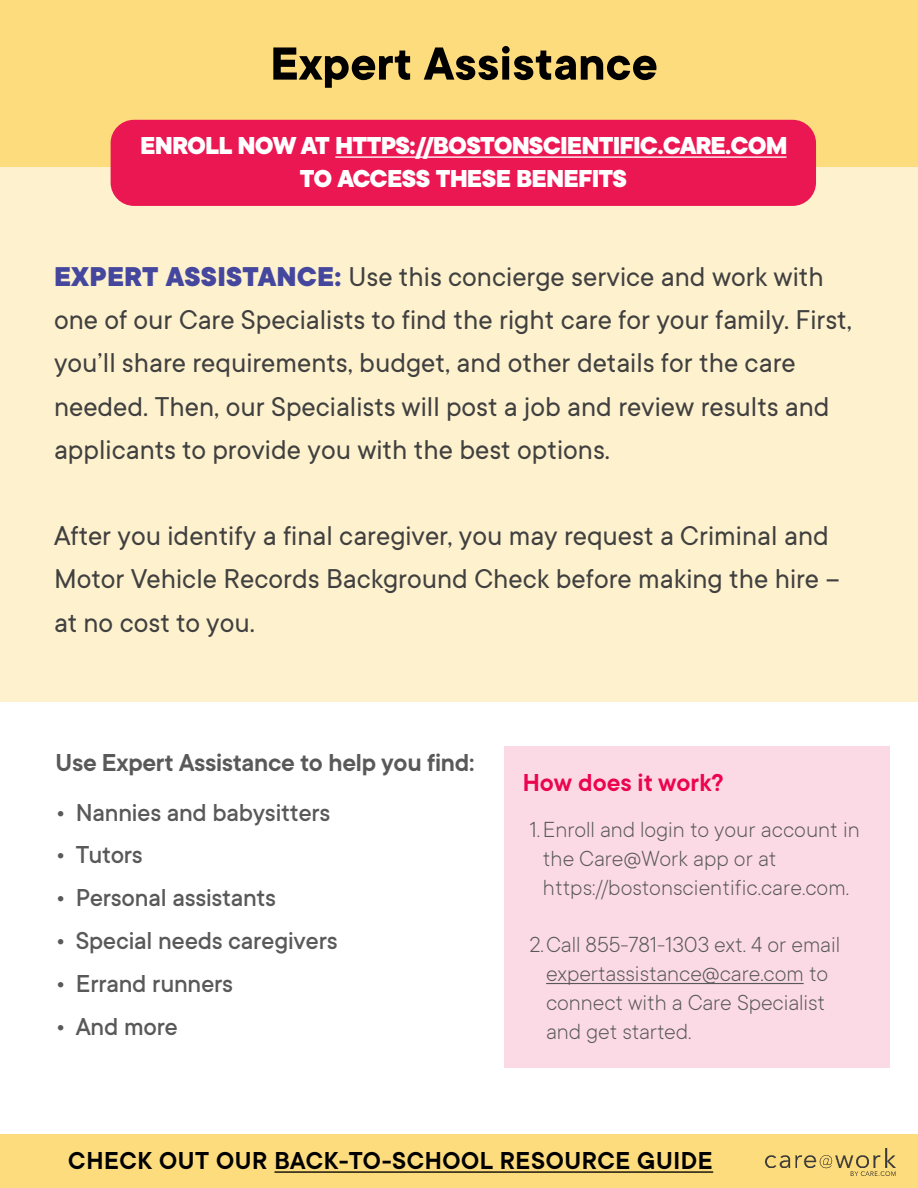
<style>
.page{position:relative;width:918px;height:1188px;background:#fff}
.page>*{position:absolute;margin:0;border:0;box-sizing:border-box;transform-origin:0 0}
.t1{font:700 51px "TT Commons";color:#000}
.t2{font:30px/43.2px "TT Commons";color:#404040}
.t3{font:500 27px "TT Commons";letter-spacing:-.01em;color:#595959}
.t4{font:800 27px/32.4px "TT Commons";letter-spacing:-.035em;color:#fff;text-align:center}
.t5{font:600 27px "TT Commons";letter-spacing:.025em;color:#000}
.t6{font:600 27px "TT Commons";letter-spacing:-.01em;color:#595959}
.t7{font:600 27px "TT Commons";color:#eb0450}
.t8{font:300 24px/28.8px "TT Commons";letter-spacing:-.005em;color:#595959}
.s1{font-weight:800;color:#44479d}
</style>
<div class="page">
<div style="left:0;top:140px;width:918px;height:562px;background:#fef1cd"></div>
<div style="left:0;top:0;width:918px;height:166px;background:#fddc7d"></div>
<div style="left:0;top:1134px;width:918px;height:54px;background:#fddc7d"></div>
<svg style="left:274px;top:1171px;width:439px;height:2px"></svg>
<img style="left:764px;top:1148px;width:132px;height:28px">
<div style="left:504px;top:746px;width:386px;height:321px;background:#fcdae5"></div>
<svg style="left:546px;top:983px;width:258px;height:1px"></svg>
<div style="left:111px;top:120px;width:705px;height:86px;background:#ea1752;border-radius:23px"></div>
<svg style="left:335px;top:156px;width:452px;height:2px"></svg>
<h1 class="t1" style="left:270px;top:36px;width:389px">Expert Assistance</h1>
<p class="t4" style="left:140px;top:130px;width:649px">ENROLL NOW AT HTTPS://BOSTONSCIENTIFIC.CARE.COM<br>TO ACCESS THESE BENEFITS</p>
<p class="t2" style="left:54px;top:255px;width:799px"><span class="s1">EXPERT ASSISTANCE:</span> Use this concierge service and work with one of our Care Specialists to find the right care for your family. First, you’ll share requirements, budget, and other details for the care needed. Then, our Specialists will post a job and review results and applicants to provide you with the best options.</p>
<p class="t2" style="left:54px;top:515px;width:787px">After you identify a final caregiver, you may request a Criminal and<br>Motor Vehicle Records Background Check before making the hire – at no cost to you.</p>
<p class="t6" style="left:56px;top:748px;width:420px">Use Expert Assistance to help you find:</p>
<p class="t3" style="left:56px;top:797px;width:276px">• Nannies and babysitters</p>
<p class="t3" style="left:56px;top:840px;width:89px">• Tutors</p>
<p class="t3" style="left:56px;top:883px;width:222px">• Personal assistants</p>
<p class="t3" style="left:56px;top:926px;width:284px">• Special needs caregivers</p>
<p class="t3" style="left:56px;top:969px;width:179px">• Errand runners</p>
<p class="t3" style="left:56px;top:1012px;width:124px">• And more</p>
<p class="t7" style="left:523px;top:768px;width:203px">How does it work?</p>
<p class="t8" style="left:543px;top:815px;width:318px;text-indent:-14px">1.Enroll and login to your account in the Care@Work app or at https://bostonscientific.care.com.</p>
<p class="t8" style="left:546px;top:930px;width:296px;text-indent:-17px">2.Call 855-781-1303 ext. 4 or email expertassistance@care.com to connect with a Care Specialist and get started.</p>
<p class="t5" style="left:68px;top:1146px;width:646px">CHECK OUT OUR BACK-TO-SCHOOL RESOURCE GUIDE</p>
</div>
